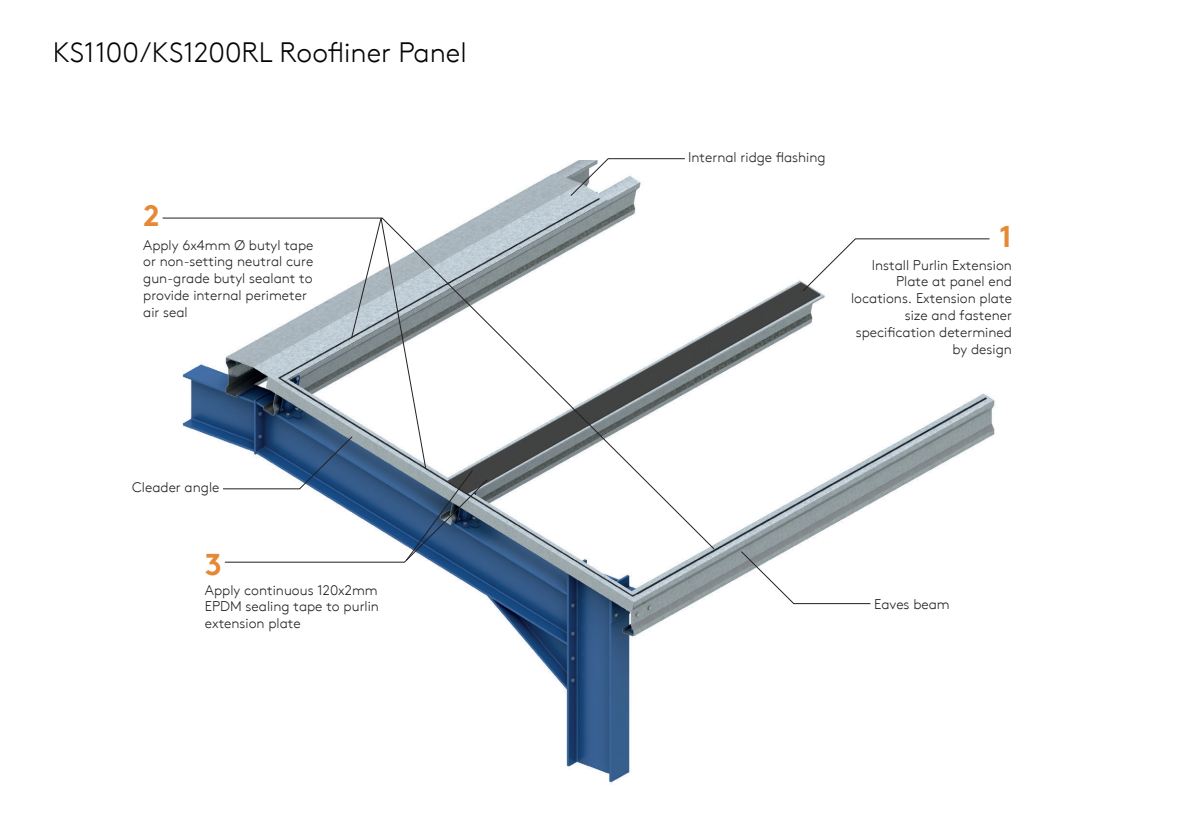
<style>
.page{position:relative;width:1191px;height:840px;background:#fff}
.page>*{position:absolute;margin:0;border:0;box-sizing:border-box;transform-origin:0 0}
.t1{font:700 30px "Kingspan Brown TT";color:#e68935}
.t2{font:300 28px "Kingspan Brown TT";color:#040503}
.t3{font:300 14px/16.8px "Kingspan Brown TT";color:#231f20;text-align:justify}
</style>
<div class="page">
<img style="left:433px;top:165px;width:562px;height:619px">
<svg style="left:569px;top:158px;width:117px;height:39px"></svg>
<svg style="left:801px;top:238px;width:189px;height:54px"></svg>
<svg style="left:740px;top:550px;width:131px;height:54px"></svg>
<svg style="left:162px;top:217px;width:553px;height:333px"></svg>
<svg style="left:222px;top:217px;width:266px;height:346px"></svg>
<h2 class="t2" style="left:53px;top:32px;width:416px">KS1100/KS1200RL Roofliner Panel</h2>
<h1 class="t1" style="left:143px;top:191px;width:18px">2</h1>
<p class="t3" style="left:143px;top:235px;width:172px;text-align:left">Apply 6x4mm Ø butyl tape or non-setting neutral cure gun-grade butyl sealant to provide internal perimeter air seal</p>
<p class="t3" style="left:132px;top:477px;width:89px">Cleader angle</p>
<h1 class="t1" style="left:205px;top:540px;width:19px">3</h1>
<p class="t3" style="left:205px;top:580px;width:176px">Apply continuous 120x2mm EPDM sealing tape to purlin extension plate</p>
<p class="t3" style="left:688px;top:148px;width:139px">Internal ridge flashing</p>
<h1 class="t1" style="left:999px;top:211px;width:14px">1</h1>
<p class="t3" style="left:851px;top:255px;width:162px;text-align:right">Install Purlin Extension<br>Plate at panel end locations. Extension plate size and fastener specification determined by design</p>
<p class="t3" style="left:874px;top:594px;width:77px">Eaves beam</p>
</div>
